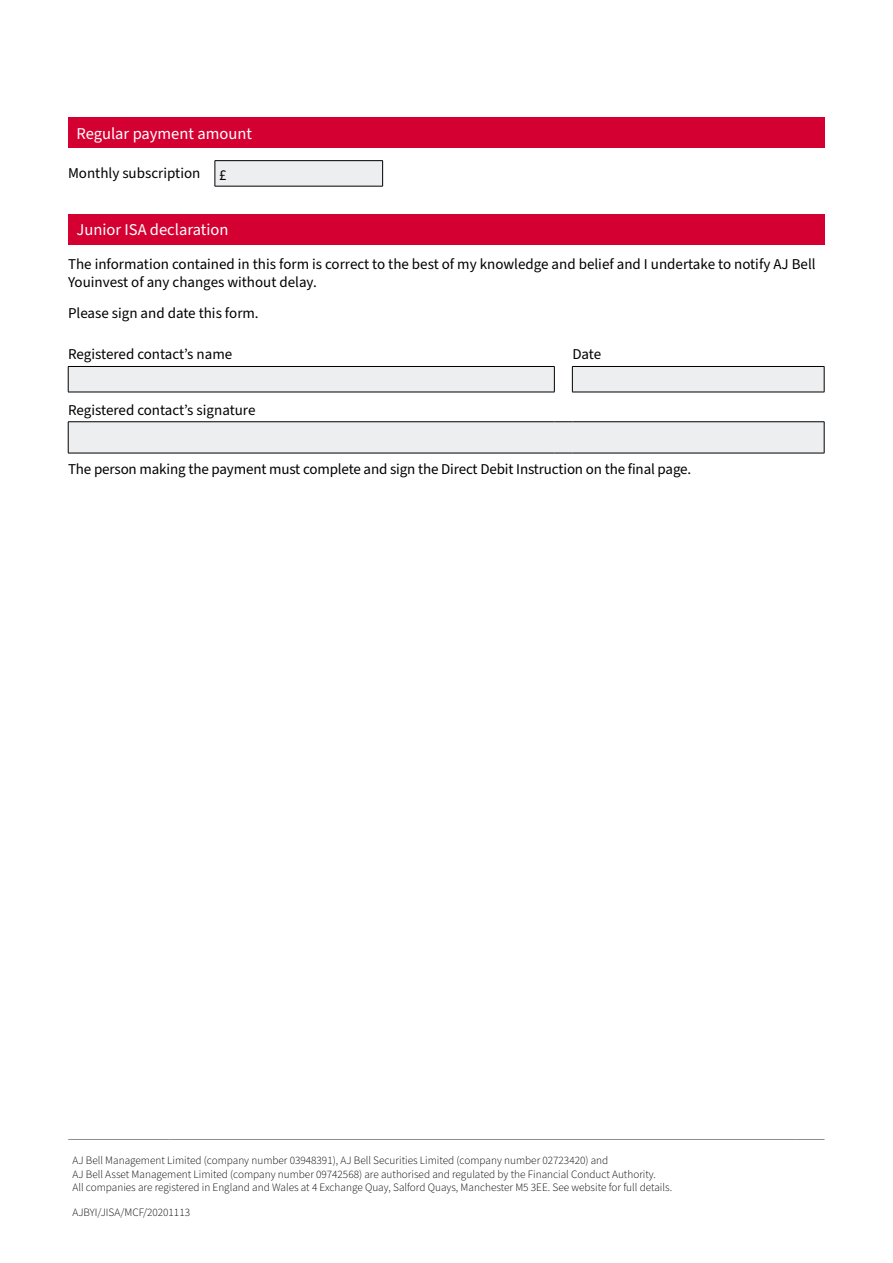
<style>
.page{position:relative;width:893px;height:1263px;background:#fff}
.page>*{position:absolute;margin:0;border:0;box-sizing:border-box;transform-origin:0 0}
.t1{font:16.5px "Source Sans Pro";color:#fff}
.t2{font:15px/18px "Source Sans Pro";color:#000}
.t3{font:300 11.25px/13.5px "Source Sans Pro";color:#000}
</style>
<div class="page">
<hr style="left:68px;top:1139px;width:101px;height:1px;background:#888f95">
<hr style="left:169px;top:1139px;width:626px;height:1px;background:#888f95">
<svg style="left:795px;top:1139px;width:29px;height:1px"></svg>
<div style="left:68px;top:117px;width:757px;height:31px;background:#d50032"></div>
<div style="left:68px;top:214px;width:757px;height:31px;background:#d50032"></div>
<div style="left:215px;top:161px;width:168px;height:25px;background:#eceeef"></div>
<hr style="left:215px;top:160px;width:168px;height:1px;background:#000">
<svg style="left:215px;top:161px;width:1px;height:25px"></svg>
<hr style="left:215px;top:186px;width:168px;height:1px;background:#000">
<svg style="left:382px;top:161px;width:1px;height:25px"></svg>
<svg style="left:69px;top:367px;width:755px;height:86px;fill:#eceeef"></svg>
<hr style="left:824px;top:422px;width:1px;height:31px;background:#000">
<svg style="left:554px;top:367px;width:1px;height:25px"></svg>
<svg style="left:572px;top:367px;width:1px;height:25px"></svg>
<hr style="left:68px;top:421px;width:486px;height:1px;background:#000">
<hr style="left:68px;top:422px;width:1px;height:31px;background:#000">
<svg style="left:554px;top:421px;width:18px;height:1px"></svg>
<hr style="left:572px;top:421px;width:252px;height:1px;background:#000">
<hr style="left:68px;top:453px;width:486px;height:1px;background:#000">
<svg style="left:554px;top:453px;width:18px;height:1px"></svg>
<hr style="left:572px;top:453px;width:252px;height:1px;background:#000">
<hr style="left:68px;top:366px;width:487px;height:1px;background:#000">
<svg style="left:68px;top:367px;width:1px;height:25px"></svg>
<hr style="left:572px;top:366px;width:252px;height:1px;background:#000">
<svg style="left:824px;top:367px;width:1px;height:25px"></svg>
<hr style="left:68px;top:392px;width:487px;height:1px;background:#000">
<hr style="left:572px;top:392px;width:252px;height:1px;background:#000">
<h1 class="t1" style="left:77px;top:122px;width:177px">Regular payment amount</h1>
<h2 class="t2" style="left:68px;top:165px;width:134px">Monthly subscription</h2>
<h2 class="t2" style="left:219px;top:167px;width:9px">£</h2>
<h1 class="t1" style="left:77px;top:219px;width:153px">Junior ISA declaration</h1>
<h2 class="t2" style="left:68px;top:256px;width:749px">The information contained in this form is correct to the best of my knowledge and belief and I undertake to notify AJ Bell<br>Youinvest of any changes without delay.</h2>
<h2 class="t2" style="left:68px;top:304px;width:192px">Please sign and date this form.</h2>
<h2 class="t2" style="left:68px;top:346px;width:166px">Registered contact’s name</h2>
<h2 class="t2" style="left:572px;top:346px;width:30px">Date</h2>
<h2 class="t2" style="left:68px;top:401px;width:189px">Registered contact’s signature</h2>
<h2 class="t2" style="left:68px;top:460px;width:625px">The person making the payment must complete and sign the Direct Debit Instruction on the final page.</h2>
<p class="t3" style="left:72px;top:1154px;width:601px">AJ Bell Management Limited (company number 03948391), AJ Bell Securities Limited (company number 02723420) and<br>AJ Bell Asset Management Limited (company number 09742568) are authorised and regulated by the Financial Conduct Authority.<br>All companies are registered in England and Wales at 4 Exchange Quay, Salford Quays, Manchester M5 3EE. See website for full details.</p>
<p class="t3" style="left:72px;top:1206px;width:119px">AJBYI/JISA/MCF/20201113</p>
</div>
